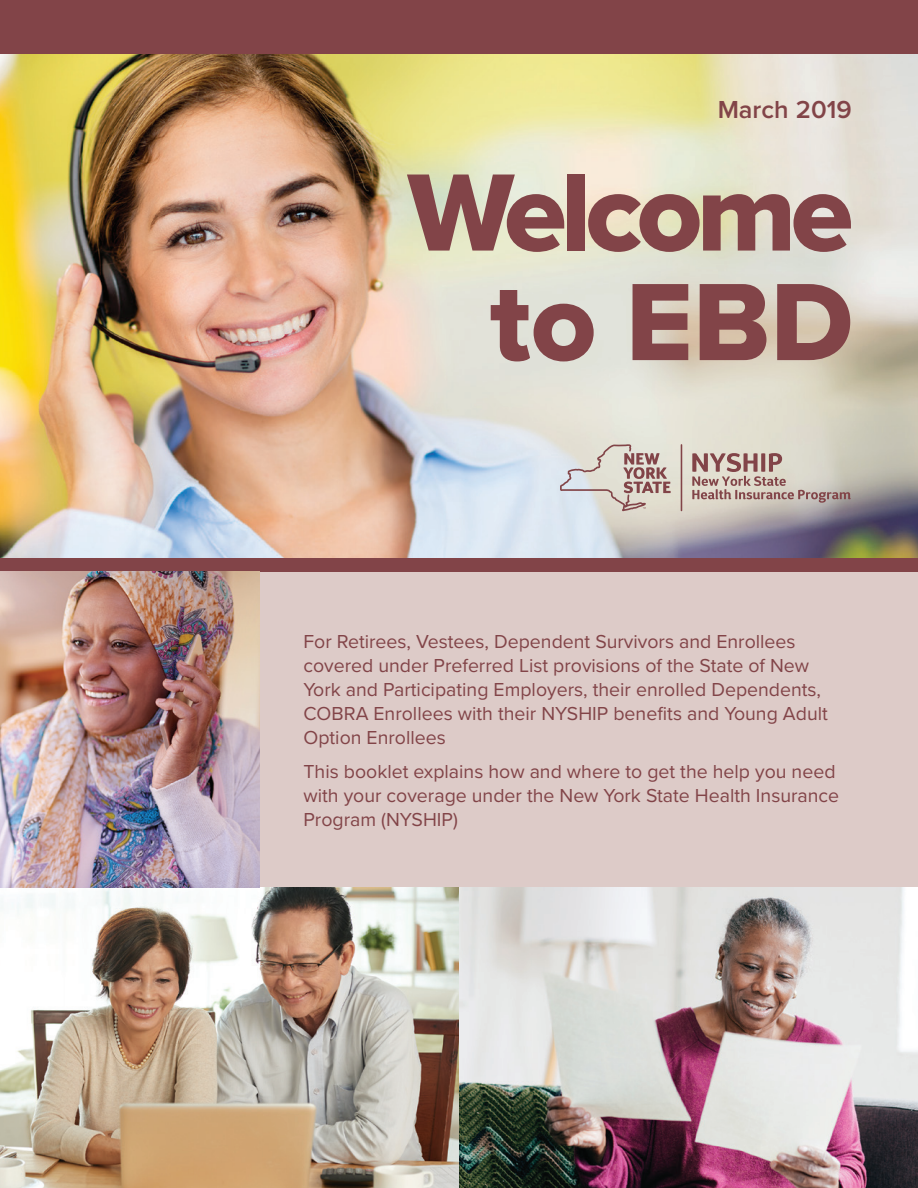
<style>
.page{position:relative;width:918px;height:1188px;background:#fff}
.page>*{position:absolute;margin:0;border:0;box-sizing:border-box;transform-origin:0 0}
.t1{font:114px/109.5px "Proxima Nova Extrabld";letter-spacing:-.05em;color:#824448;text-align:right}
.t2{font:600 25.5px "Proxima Nova";color:#824448}
.t3{font:19.5px/24px "Proxima Nova";color:#824448}
</style>
<div class="page">
<div style="left:259px;top:562px;width:659px;height:325px;background:#ddcbc8"></div>
<img style="left:0;top:54px;width:918px;height:504px">
<img style="left:0;top:887px;width:918px;height:301px">
<div style="left:0;top:558px;width:918px;height:13px;background:#824448"></div>
<div style="left:0;top:0;width:918px;height:54px;background:#824448"></div>
<img style="left:0;top:571px;width:259px;height:316px">
<svg style="left:692px;top:453px;width:159px;height:50px;background:#c3b2a9"></svg>
<svg style="left:560px;top:444px;width:111px;height:67px;background:#d0c7c1"></svg>
<hr style="left:681px;top:444px;width:1px;height:67px;background:#824448">
<h2 class="t2" style="left:718px;top:91px;width:136px">March 2019</h2>
<h1 class="t1" style="left:408px;top:156px;width:447px">Welcome to EBD</h1>
<p class="t3" style="left:303px;top:629px;width:526px">For Retirees, Vestees, Dependent Survivors and Enrollees covered under Preferred List provisions of the State of New York and Participating Employers, their enrolled Dependents, COBRA Enrollees with their NYSHIP benefits and Young Adult Option Enrollees</p>
<p class="t3" style="left:303px;top:759px;width:537px">This booklet explains how and where to get the help you need with your coverage under the New York State Health Insurance<br>Program (NYSHIP)</p>
</div>
